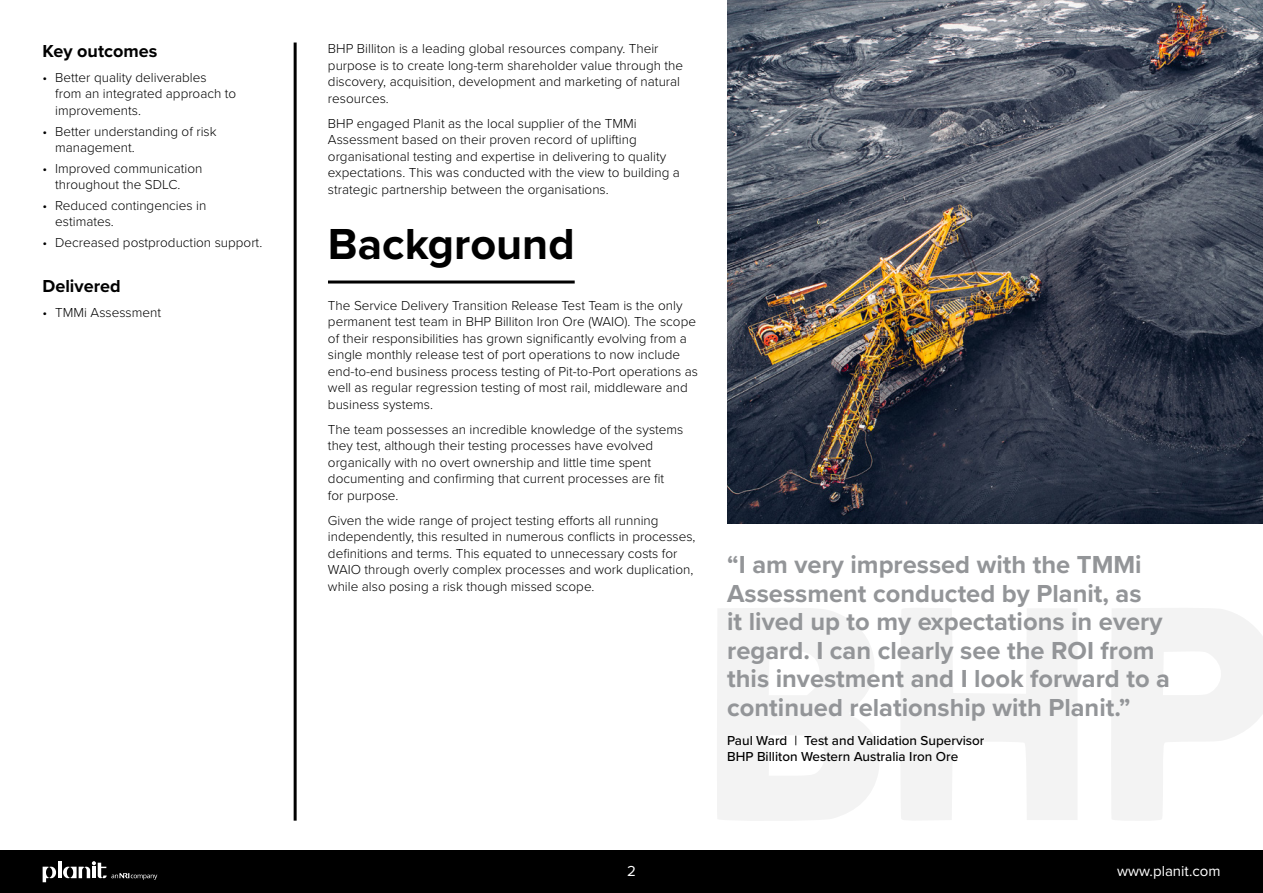
<style>
.page{position:relative;width:1263px;height:893px;background:#fff}
.page>*{position:absolute;margin:0;border:0;box-sizing:border-box;transform-origin:0 0}
.t1{font:700 45px "Proxima Nova";color:#000}
.t2{font:700 25.5px/28.5px "Proxima Nova";color:#939598}
.t3{font:700 18px "Proxima Nova";color:#000}
.t4{font:15px "Proxima Nova";color:#fff}
.t5{font:300 13.5px/16.5px "Proxima Nova";color:#000}
.t6{font:500 13.5px/16.5px "Proxima Nova";color:#000}
</style>
<div class="page">
<svg style="left:717px;top:608px;width:546px;height:213px;fill:#f3f3f3"></svg>
<hr style="left:328px;top:280px;width:247px;height:3px;background:#000">
<hr style="left:294px;top:43px;width:3px;height:778px;background:#000">
<img style="left:727px;top:0;width:536px;height:523px">
<div style="left:0;top:850px;width:1263px;height:43px;background:#000"></div>
<svg style="left:43px;top:867px;width:13px;height:15px"></svg>
<hr style="left:58px;top:861px;width:3px;height:17px;background:#fff">
<svg style="left:63px;top:861px;width:94px;height:19px"></svg>
<h3 class="t3" style="left:43px;top:37px;width:116px">Key outcomes</h3>
<p class="t5" style="left:55px;top:68px;width:182px;text-indent:-13px">• Better quality deliverables<br>from an integrated approach to improvements.</p>
<p class="t5" style="left:55px;top:122px;width:163px;text-indent:-13px">• Better understanding of risk management.</p>
<p class="t5" style="left:55px;top:159px;width:149px;text-indent:-13px">• Improved communication throughout the SDLC.</p>
<p class="t5" style="left:55px;top:196px;width:153px;text-indent:-13px">• Reduced contingencies in estimates.</p>
<p class="t5" style="left:43px;top:234px;width:221px">• Decreased postproduction support.</p>
<h3 class="t3" style="left:43px;top:272px;width:80px">Delivered</h3>
<p class="t5" style="left:43px;top:303px;width:120px">• TMMi Assessment</p>
<p class="t5" style="left:328px;top:40px;width:357px">BHP Billiton is a leading global resources company. Their purpose is to create long-term shareholder value through the discovery, acquisition, development and marketing of natural resources.</p>
<p class="t5" style="left:328px;top:114px;width:353px">BHP engaged Planit as the local supplier of the TMMi Assessment based on their proven record of uplifting organisational testing and expertise in delivering to quality expectations. This was conducted with the view to building a strategic partnership between the organisations.</p>
<h1 class="t1" style="left:328px;top:211px;width:248px">Background</h1>
<p class="t5" style="left:328px;top:296px;width:372px">The Service Delivery Transition Release Test Team is the only permanent test team in BHP Billiton Iron Ore (WAIO). The scope of their responsibilities has grown significantly evolving from a single monthly release test of port operations to now include end-to-end business process testing of Pit-to-Port operations as well as regular regression testing of most rail, middleware and business systems.</p>
<p class="t5" style="left:328px;top:420px;width:357px">The team possesses an incredible knowledge of the systems they test, although their testing processes have evolved organically with no overt ownership and little time spent documenting and confirming that current processes are fit<br>for purpose.</p>
<p class="t5" style="left:328px;top:511px;width:369px">Given the wide range of project testing efforts all running independently, this resulted in numerous conflicts in processes, definitions and terms. This equated to unnecessary costs for WAIO through overly complex processes and work duplication, while also posing a risk though missed scope.</p>
<h2 class="t2" style="left:727px;top:550px;width:444px">“I am very impressed with the TMMi Assessment conducted by Planit, as<br>it lived up to my expectations in every regard. I can clearly see the ROI from this investment and I look forward to a continued relationship with Planit.”</h2>
<p class="t6" style="left:727px;top:732px;width:259px">Paul Ward | Test and Validation Supervisor<br>BHP Billiton Western Australia Iron Ore</p>
<p class="t4" style="left:627px;top:860px;width:10px">2</p>
<p class="t4" style="left:1117px;top:860px;width:105px">www.planit.com</p>
</div>
